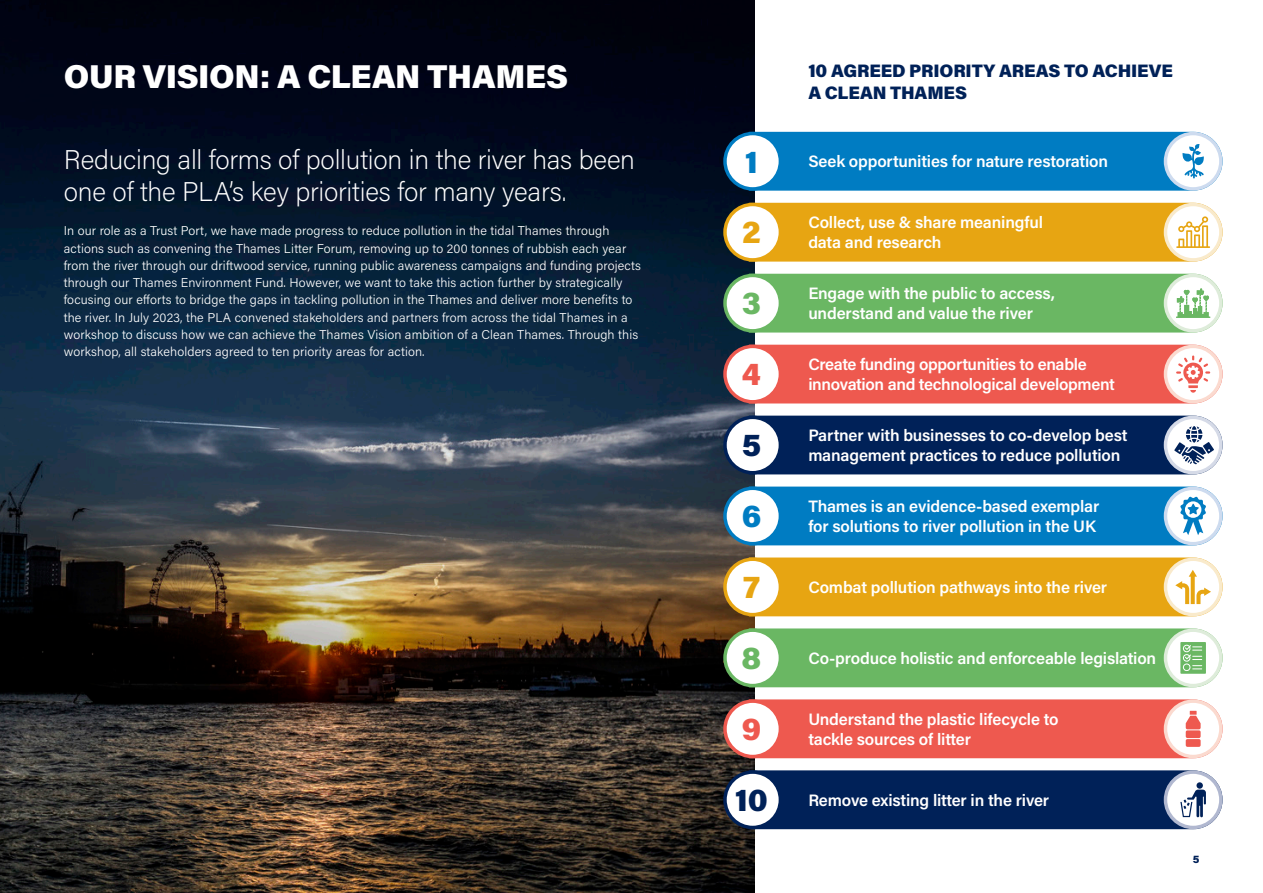
<style>
.page{position:relative;width:1263px;height:893px;background:#fff}
.page>*{position:absolute;margin:0;border:0;box-sizing:border-box;transform-origin:0 0}
._2022_Main_page_heading{font:900 33px "Acumin Pro";letter-spacing:-.01em;color:#fff}
._2022_Main_page_heading-2{font:900 30.6px "Acumin Pro";color:#002158}
._2022_Main_page_heading-3{font:900 30.6px "Acumin Pro";color:#007cc2}
._2022_Main_page_heading-4{font:900 30.6px "Acumin Pro";color:#e7a512}
._2022_Main_page_heading-5{font:900 30.6px "Acumin Pro";color:#6ab763}
._2022_Main_page_heading-6{font:900 30.6px "Acumin Pro";color:#ee594f}
._2022_Subheading_1{font:200 27px/32.4px "Acumin Pro";letter-spacing:-.01em;color:#fff}
._2022_Main_page_heading-7{font:900 18px/21.6px "Acumin Pro";letter-spacing:-.01em;color:#002158}
.Heading_1{font:600 16.5px/19.8px "Acumin Pro";letter-spacing:-.01em;color:#fff}
._2022_Body_text_9_12{font:300 12.75px/17.2px "Acumin Pro";letter-spacing:.01em;color:#fff}
.t1{font:900 10.5px "Acumin Pro";color:#002158}
</style>
<div class="page">
<img style="left:0;top:0;width:755px;height:893px">
<svg style="left:758px;top:132px;width:464px;height:59px;background:#1b89c8"></svg>
<svg style="left:758px;top:274px;width:464px;height:59px;background:#78be72"></svg>
<svg style="left:758px;top:203px;width:464px;height:59px;background:#e9ae2a"></svg>
<svg style="left:758px;top:416px;width:464px;height:58px;background:#173567"></svg>
<svg style="left:758px;top:345px;width:464px;height:58px;background:#ef695f"></svg>
<svg style="left:758px;top:487px;width:464px;height:58px;background:#1787c7"></svg>
<svg style="left:758px;top:557px;width:464px;height:59px;background:#e9ae2b"></svg>
<svg style="left:758px;top:628px;width:464px;height:59px;background:#77bd71"></svg>
<svg style="left:758px;top:770px;width:464px;height:59px;background:#1a3769"></svg>
<svg style="left:758px;top:699px;width:464px;height:59px;background:#ef6960"></svg>
<div style="left:725px;top:134px;width:55px;height:55px;background:#fff;border-radius:50%"></div>
<div style="left:723px;top:132px;width:59px;height:59px;border:3px solid #007cc2;border-radius:50%"></div>
<div style="left:725px;top:488px;width:55px;height:56px;background:#fff;border-radius:50%"></div>
<div style="left:723px;top:487px;width:59px;height:58px;border:3px solid #007cc2;border-radius:50%"></div>
<div style="left:725px;top:204px;width:55px;height:56px;background:#fff;border-radius:50%"></div>
<div style="left:723px;top:203px;width:59px;height:59px;border:3px solid #e7a512;border-radius:50%"></div>
<div style="left:725px;top:559px;width:55px;height:56px;background:#fff;border-radius:50%"></div>
<div style="left:723px;top:557px;width:59px;height:59px;border:3px solid #e7a512;border-radius:50%"></div>
<div style="left:725px;top:275px;width:55px;height:56px;background:#fff;border-radius:50%"></div>
<div style="left:723px;top:274px;width:59px;height:59px;border:3px solid #6ab763;border-radius:50%"></div>
<div style="left:725px;top:630px;width:55px;height:56px;background:#fff;border-radius:50%"></div>
<div style="left:723px;top:628px;width:59px;height:59px;border:3px solid #6ab763;border-radius:50%"></div>
<div style="left:725px;top:346px;width:55px;height:56px;background:#fff;border-radius:50%"></div>
<div style="left:723px;top:345px;width:59px;height:58px;border:3px solid #ee594f;border-radius:50%"></div>
<div style="left:725px;top:701px;width:55px;height:55px;background:#fff;border-radius:50%"></div>
<div style="left:723px;top:699px;width:59px;height:59px;border:3px solid #ee594f;border-radius:50%"></div>
<div style="left:725px;top:417px;width:55px;height:56px;background:#fff;border-radius:50%"></div>
<div style="left:723px;top:416px;width:59px;height:58px;border:3px solid #002158;border-radius:50%"></div>
<div style="left:725px;top:772px;width:55px;height:55px;background:#fff;border-radius:50%"></div>
<div style="left:723px;top:770px;width:59px;height:59px;border:3px solid #002158;border-radius:50%"></div>
<p class="_2022_Main_page_heading" style="left:64px;top:53px;width:506px">OUR VISION: A CLEAN THAMES</p>
<p class="_2022_Subheading_1" style="left:64px;top:142px;width:573px">Reducing all forms of pollution in the river has been one of the PLA’s key priorities for many years.</p>
<p class="_2022_Body_text_9_12" style="left:64px;top:222px;width:579px">In our role as a Trust Port, we have made progress to reduce pollution in the tidal Thames through actions such as convening the Thames Litter Forum, removing up to 200 tonnes of rubbish each year from the river through our driftwood service, running public awareness campaigns and funding projects through our Thames Environment Fund. However, we want to take this action further by strategically focusing our efforts to bridge the gaps in tackling pollution in the Thames and deliver more benefits to the river. In July 2023, the PLA convened stakeholders and partners from across the tidal Thames in a workshop to discuss how we can achieve the Thames Vision ambition of a Clean Thames. Through this workshop, all stakeholders agreed to ten priority areas for action.</p>
<p class="_2022_Main_page_heading-7" style="left:808px;top:59px;width:366px">10 AGREED PRIORITY AREAS TO ACHIEVE<br>A CLEAN THAMES</p>
<p class="_2022_Main_page_heading-3" style="left:745px;top:140px;width:14px">1</p>
<p class="Heading_1" style="left:808px;top:151px;width:301px">Seek opportunities for nature restoration</p>
<p class="_2022_Main_page_heading-4" style="left:742px;top:211px;width:20px">2</p>
<p class="Heading_1" style="left:808px;top:212px;width:236px">Collect, use &amp; share meaningful data and research</p>
<p class="_2022_Main_page_heading-5" style="left:742px;top:282px;width:20px">3</p>
<p class="Heading_1" style="left:808px;top:283px;width:248px">Engage with the public to access, understand and value the river</p>
<p class="_2022_Main_page_heading-6" style="left:742px;top:353px;width:21px">4</p>
<p class="Heading_1" style="left:808px;top:354px;width:308px">Create funding opportunities to enable innovation and technological development</p>
<p class="_2022_Main_page_heading-2" style="left:742px;top:424px;width:21px">5</p>
<p class="Heading_1" style="left:808px;top:425px;width:321px">Partner with businesses to co-develop best management practices to reduce pollution</p>
<p class="_2022_Main_page_heading-3" style="left:742px;top:495px;width:21px">6</p>
<p class="Heading_1" style="left:808px;top:496px;width:293px">Thames is an evidence-based exemplar for solutions to river pollution in the UK</p>
<p class="_2022_Main_page_heading-4" style="left:743px;top:566px;width:18px">7</p>
<p class="Heading_1" style="left:808px;top:577px;width:300px">Combat pollution pathways into the river</p>
<p class="_2022_Main_page_heading-5" style="left:742px;top:637px;width:21px">8</p>
<p class="Heading_1" style="left:808px;top:648px;width:349px">Co-produce holistic and enforceable legislation</p>
<p class="_2022_Main_page_heading-6" style="left:742px;top:708px;width:21px">9</p>
<p class="Heading_1" style="left:808px;top:709px;width:252px">Understand the plastic lifecycle to tackle sources of litter</p>
<p class="_2022_Main_page_heading-2" style="left:735px;top:779px;width:34px">10</p>
<p class="Heading_1" style="left:808px;top:789px;width:242px">Remove existing litter in the river</p>
<p class="t1" style="left:1193px;top:852px;width:8px">5</p>
</div>
